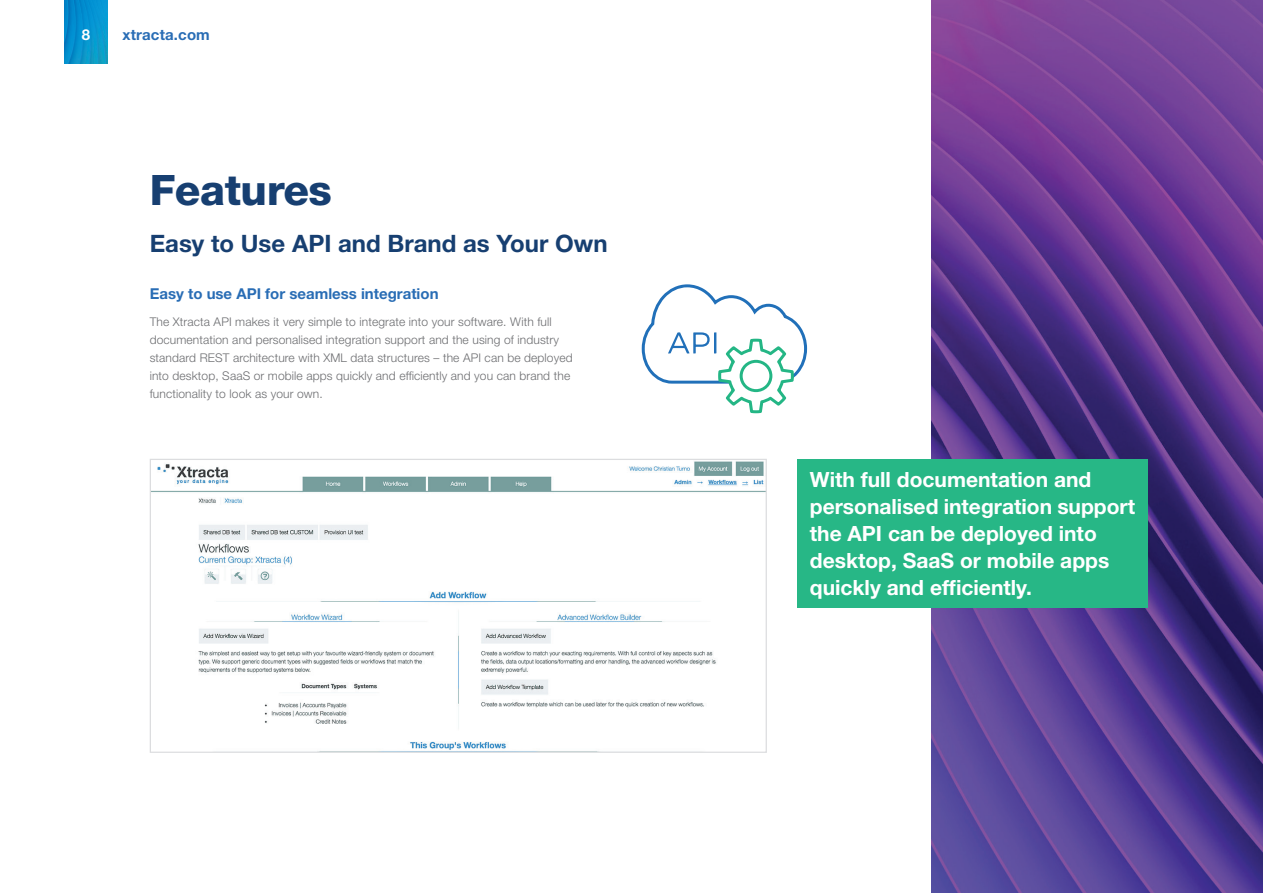
<style>
.page{position:relative;width:1263px;height:893px;background:#fff}
.page>*{position:absolute;margin:0;border:0;box-sizing:border-box;transform-origin:0 0}
.t1{font:800 42px "Helvetica Neue LT Std";letter-spacing:-.01em;color:#173f71}
.t2{font:700 24px "Helvetica Neue LT Std";color:#173f71}
.t3{font:700 21px/27px "Helvetica Neue LT Std";color:#fff}
.t4{font:700 15px "Helvetica Neue LT Std";color:#296db5}
.t5{font:700 15px "Helvetica Neue LT Std";color:#fff}
.t6{font:300 12px/18px "Helvetica Neue LT Std";letter-spacing:.01em;color:#6c6d70}
</style>
<div class="page">
<svg style="left:642px;top:284px;width:165px;height:129px"></svg>
<img style="left:64px;top:0;width:44px;height:63px">
<img style="left:931px;top:0;width:332px;height:893px">
<img style="left:152px;top:461px;width:613px;height:289px">
<div style="left:150px;top:459px;width:617px;height:294px;border:1px solid #dcdddf"></div>
<div style="left:797px;top:459px;width:351px;height:148px;background:#27b786"></div>
<p class="t5" style="left:82px;top:26px;width:10px">8</p>
<p class="t4" style="left:123px;top:26px;width:89px">xtracta.com</p>
<h1 class="t1" style="left:150px;top:165px;width:184px">Features</h1>
<h2 class="t2" style="left:150px;top:228px;width:459px">Easy to Use API and Brand as Your Own</h2>
<p class="t4" style="left:150px;top:285px;width:290px">Easy to use API for seamless integration</p>
<p class="t6" style="left:150px;top:312px;width:424px">The Xtracta API makes it very simple to integrate into your software. With full documentation and personalised integration support and the using of industry standard REST architecture with XML data structures – the API can be deployed into desktop, SaaS or mobile apps quickly and efficiently and you can brand the functionality to look as your own.</p>
<h3 class="t3" style="left:810px;top:465px;width:327px">With full documentation and personalised integration support the API can be deployed into desktop, SaaS or mobile apps quickly and efficiently.</h3>
</div>
